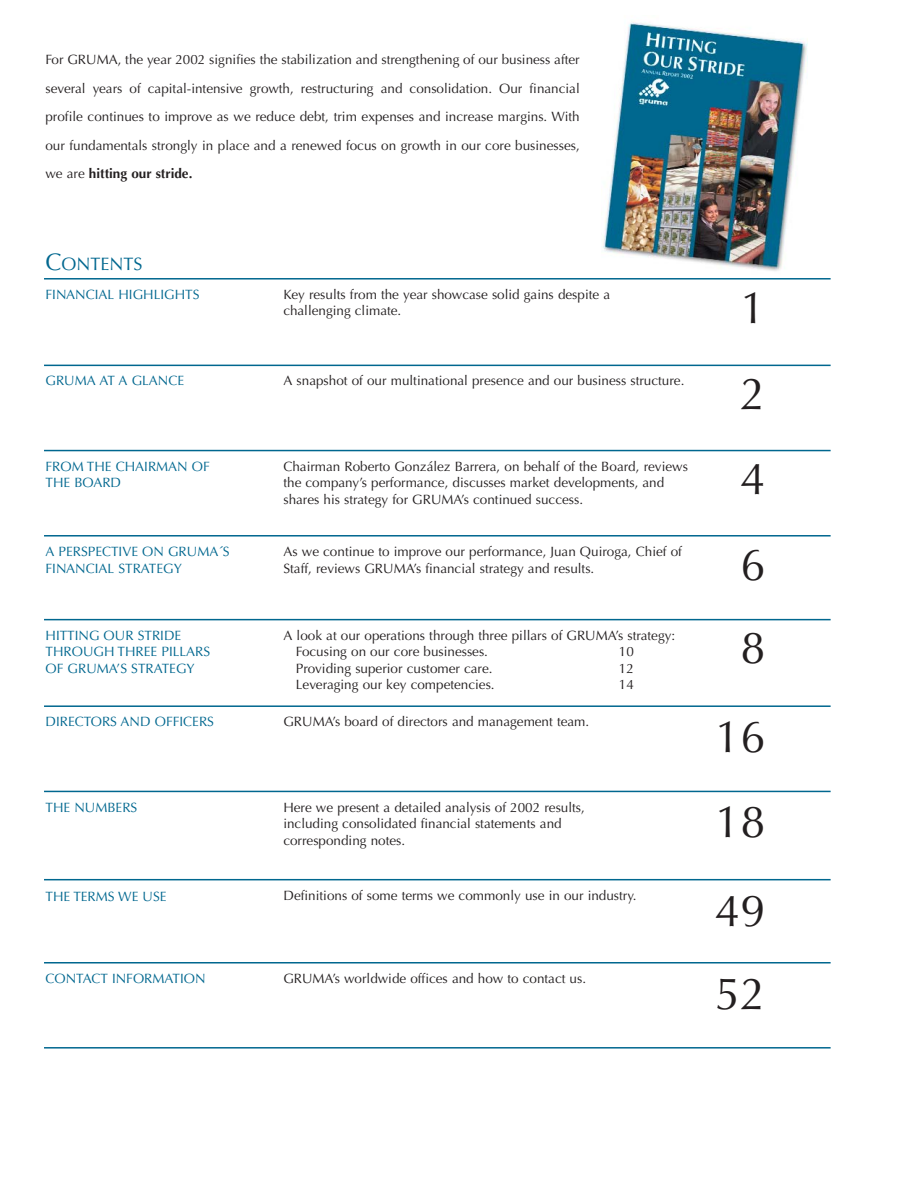
<style>
.page{position:relative;width:918px;height:1188px;background:#fff}
.page>*{position:absolute;margin:0;border:0;box-sizing:border-box;transform-origin:0 0}
.t1{font:45px/84.8px "Optima";color:#231f20;text-align:justify}
.t2{font:18px "Optima";color:#00678f}
.t3{font:13.5px/16.5px "Optima";color:#231f20}
.t4{font:13.5px/16.5px "Optima";color:#00678f}
.s1{font-weight:700}
.s2{font-size:24px}
</style>
<div class="page">
<img style="left:603px;top:22px;width:204px;height:249px">
<hr style="left:44px;top:278px;width:787px;height:2px;background:#00678f">
<hr style="left:44px;top:365px;width:787px;height:1px;background:#00678f">
<hr style="left:44px;top:450px;width:787px;height:1px;background:#00678f">
<hr style="left:44px;top:535px;width:787px;height:2px;background:#00678f">
<hr style="left:44px;top:619px;width:787px;height:1px;background:#00678f">
<hr style="left:44px;top:705px;width:787px;height:2px;background:#00678f">
<hr style="left:44px;top:791px;width:787px;height:1px;background:#00678f">
<hr style="left:44px;top:879px;width:787px;height:1px;background:#00678f">
<hr style="left:44px;top:962px;width:787px;height:2px;background:#00678f">
<hr style="left:44px;top:1047px;width:787px;height:2px;background:#00678f">
<p class="t3" style="left:45px;top:47px;width:536px;line-height:28.5px;text-align:justify">For GRUMA, the year 2002 signifies the stabilization and strengthening of our business after several years of capital-intensive growth, restructuring and consolidation. Our financial profile continues to improve as we reduce debt, trim expenses and increase margins. With our fundamentals strongly in place and a renewed focus on growth in our core businesses, we are <span class="s1">hitting our stride.</span></p>
<h2 class="t2" style="left:46px;top:257px;width:99px"><span class="s2">C</span>ONTENTS</h2>
<p class="t4" style="left:46px;top:287px;width:155px">FINANCIAL HIGHLIGHTS</p>
<p class="t3" style="left:283px;top:287px;width:328px">Key results from the year showcase solid gains despite a challenging climate.</p>
<p class="t4" style="left:46px;top:374px;width:140px">GRUMA AT A GLANCE</p>
<p class="t3" style="left:283px;top:374px;width:402px">A snapshot of our multinational presence and our business structure.</p>
<p class="t4" style="left:46px;top:459px;width:166px">FROM THE CHAIRMAN OF<br>THE BOARD</p>
<p class="t3" style="left:283px;top:459px;width:406px">Chairman Roberto González Barrera, on behalf of the Board, reviews the company’s performance, discusses market developments, and shares his strategy for GRUMA’s continued success.</p>
<p class="t4" style="left:46px;top:544px;width:186px">A PERSPECTIVE ON GRUMA´S<br>FINANCIAL STRATEGY</p>
<p class="t3" style="left:283px;top:544px;width:400px">As we continue to improve our performance, Juan Quiroga, Chief of<br>Staff, reviews GRUMA’s financial strategy and results.</p>
<p class="t4" style="left:46px;top:628px;width:166px">HITTING OUR STRIDE<br>THROUGH THREE PILLARS<br>OF GRUMA’S STRATEGY</p>
<p class="t3" style="left:296px;top:628px;width:381px;text-indent:-12px">A look at our operations through three pillars of GRUMA’s strategy:<br>Focusing on our core businesses.<br>Providing superior customer care.<br>Leveraging our key competencies.</p>
<p class="t3" style="left:619px;top:645px;width:17px;text-align:justify">10<br>12<br>14</p>
<p class="t4" style="left:46px;top:715px;width:170px">DIRECTORS AND OFFICERS</p>
<p class="t3" style="left:283px;top:715px;width:307px">GRUMA’s board of directors and management team.</p>
<p class="t4" style="left:46px;top:800px;width:93px">THE NUMBERS</p>
<p class="t3" style="left:283px;top:800px;width:303px">Here we present a detailed analysis of 2002 results, including consolidated financial statements and corresponding notes.</p>
<p class="t4" style="left:46px;top:889px;width:123px">THE TERMS WE USE</p>
<p class="t4" style="left:46px;top:971px;width:161px">CONTACT INFORMATION</p>
<p class="t3" style="left:284px;top:889px;width:355px">Definitions of some terms we commonly use in our industry.</p>
<p class="t3" style="left:283px;top:971px;width:304px">GRUMA’s worldwide offices and how to contact us.</p>
<h1 class="t1" style="left:740px;top:270px;width:27px">1</h1>
<h1 class="t1" style="left:740px;top:356px;width:27px">2<br>4<br>6<br>8</h1>
<h1 class="t1" style="left:715px;top:698px;width:52px;line-height:87px">16<br>18<br>49</h1>
<h1 class="t1" style="left:715px;top:955px;width:52px">52</h1>
</div>
